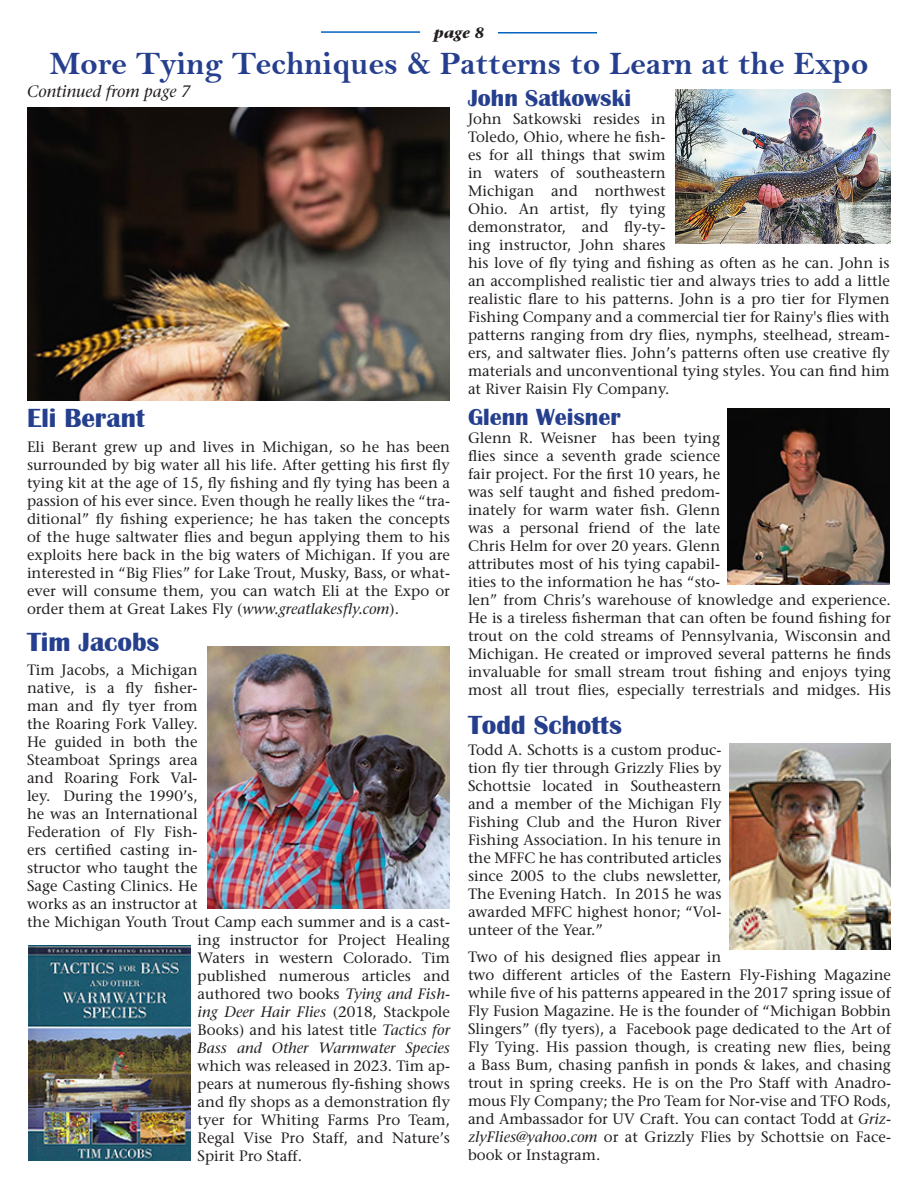
<style>
.page{position:relative;width:918px;height:1188px;background:#fff}
.page>*{position:absolute;margin:0;border:0;box-sizing:border-box;transform-origin:0 0}
.t1{font:33px "Bell MT Bold";color:#253f8e}
.t2{font:700 27px "Britannic";color:#253f8e}
.t3{font:700 24px "Britannic";color:#253f8e}
.t4{font:italic 16.5px "Stone Serif";color:#231f20}
.t5{font:15px/18px "Stone Serif";color:#231f20}
.t6{font:italic 15px "Stone Serif";color:#231f20}
.t7{font:italic 700 15px "Stone Serif";color:#231f20}
.s1{font-style:italic}
.s2{font-style:normal}
</style>
<div class="page">
<hr style="left:321px;top:31px;width:99px;height:2px;background:#0563c1">
<hr style="left:498px;top:32px;width:99px;height:2px;background:#0563c1">
<img style="left:729px;top:744px;width:162px;height:205px">
<img style="left:27px;top:107px;width:423px;height:293px">
<img style="left:207px;top:646px;width:243px;height:262px">
<img style="left:28px;top:945px;width:162px;height:216px">
<img style="left:675px;top:89px;width:216px;height:155px">
<img style="left:728px;top:409px;width:162px;height:175px">
<p class="t7" style="left:434px;top:23px;width:52px">page 8</p>
<p class="t1" style="left:49px;top:44px;width:821px">More Tying Techniques &amp; Patterns to Learn at the Expo</p>
<p class="t4" style="left:27px;top:81px;width:165px">Continued from page 7</p>
<p class="t2" style="left:27px;top:403px;width:119px">Eli Berant</p>
<p class="t5" style="left:27px;top:438px;width:425px;text-align:justify">Eli Berant grew up and lives in Michigan, so he has been surrounded by big water all his life. After getting his first fly tying kit at the age of 15, fly fishing and fly tying has been a passion of his ever since. Even though he really likes the “tra&shy;ditional” fly fishing experience; he has taken the concepts of the huge saltwater flies and begun applying them to his exploits here back in the big waters of Michigan. If you are interested in “Big Flies” for Lake Trout, Musky, Bass, or what&shy;ever will consume them, you can watch Eli at the Expo or order them at Great Lakes Fly (<span class="s1">www.greatlakesfly.com</span>).</p>
<p class="t2" style="left:27px;top:627px;width:134px">Tim Jacobs</p>
<p class="t5" style="left:27px;top:661px;width:172px">Tim Jacobs, a Michigan</p>
<p class="t5" style="left:27px;top:679px;width:172px">native, is a fly fisher-</p>
<p class="t5" style="left:27px;top:697px;width:172px">man and fly tyer from</p>
<p class="t5" style="left:27px;top:715px;width:172px">the Roaring Fork Valley.</p>
<p class="t5" style="left:27px;top:733px;width:172px">He guided in both the</p>
<p class="t5" style="left:27px;top:751px;width:172px">Steamboat Springs area</p>
<p class="t5" style="left:27px;top:769px;width:172px">and Roaring Fork Val-</p>
<p class="t5" style="left:27px;top:787px;width:172px">ley. During the 1990’s,</p>
<p class="t5" style="left:27px;top:805px;width:172px">he was an International</p>
<p class="t5" style="left:27px;top:823px;width:172px">Federation of Fly Fish-</p>
<p class="t5" style="left:27px;top:841px;width:172px">ers certified casting in-</p>
<p class="t5" style="left:27px;top:859px;width:172px">structor who taught the</p>
<p class="t5" style="left:27px;top:877px;width:172px">Sage Casting Clinics. He</p>
<p class="t5" style="left:27px;top:895px;width:172px">works as an instructor at</p>
<p class="t5" style="left:27px;top:913px;width:425px">the Michigan Youth Trout Camp each summer and is a cast-</p>
<p class="t5" style="left:198px;top:931px;width:254px">ing instructor for Project Healing</p>
<p class="t5" style="left:198px;top:949px;width:254px">Waters in western Colorado. Tim</p>
<p class="t5" style="left:198px;top:967px;width:254px">published numerous articles and</p>
<p class="t5" style="left:198px;top:985px;width:254px">authored two books <span class="s1">Tying and Fish-</span></p>
<p class="t6" style="left:198px;top:1003px;width:254px">ing Deer Hair Flies <span class="s2">(2018, Stackpole</span></p>
<p class="t5" style="left:198px;top:1021px;width:254px">Books) and his latest title <span class="s1">Tactics for</span></p>
<p class="t6" style="left:198px;top:1039px;width:254px">Bass and Other Warmwater Species</p>
<p class="t5" style="left:198px;top:1057px;width:254px">which was released in 2023. Tim ap-</p>
<p class="t5" style="left:198px;top:1075px;width:254px">pears at numerous fly-fishing shows</p>
<p class="t5" style="left:198px;top:1093px;width:254px">and fly shops as a demonstration fly</p>
<p class="t5" style="left:198px;top:1111px;width:254px">tyer for Whiting Farms Pro Team,</p>
<p class="t5" style="left:198px;top:1129px;width:254px">Regal Vise Pro Staff, and Nature’s</p>
<p class="t5" style="left:198px;top:1147px;width:106px">Spirit Pro Staff.</p>
<p class="t3" style="left:468px;top:84px;width:165px">John Satkowski</p>
<p class="t5" style="left:468px;top:109px;width:423px">John Satkowski resides in<br>Toledo, Ohio, where he fish-<br>es for all things that swim<br>in waters of southeastern<br>Michigan and northwest<br>Ohio. An artist, fly tying<br>demonstrator, and fly-ty-<br>ing instructor, John shares<br>his love of fly tying and fishing as often as he can. John is an accomplished realistic tier and always tries to add a little realistic flare to his patterns. John is a pro tier for Flymen Fishing Company and a commercial tier for Rainy's flies with patterns ranging from dry flies, nymphs, steelhead, stream&shy;ers, and saltwater flies. John’s patterns often use creative fly materials and unconventional tying styles. You can find him at River Raisin Fly Company.</p>
<p class="t5" style="left:468px;top:429px;width:425px">Glenn R. Weisner has been tying<br>flies since a seventh grade science<br>fair project. For the first 10 years, he<br>was self taught and fished predom-<br>inately for warm water fish. Glenn<br>was a personal friend of the late<br>Chris Helm for over 20 years. Glenn<br>attributes most of his tying capabil-<br>ities to the information he has “sto-<br>len” from Chris’s warehouse of knowledge and experience.<br>He is a tireless fisherman that can often be found fishing for trout on the cold streams of Pennsylvania, Wisconsin and Michigan. He created or improved several patterns he finds invaluable for small stream trout fishing and enjoys tying most all trout flies, especially terrestrials and midges. His</p>
<p class="t3" style="left:468px;top:404px;width:154px">Glenn Weisner</p>
<p class="t2" style="left:468px;top:710px;width:155px">Todd Schotts</p>
<p class="t5" style="left:468px;top:740px;width:255px;text-align:justify">Todd A. Schotts is a custom produc&shy;tion fly tier through Grizzly Flies by Schottsie located in Southeastern and a member of the Michigan Fly Fishing Club and the Huron River Fishing Association. In his tenure in the MFFC he has contributed articles since 2005 to the clubs newsletter, The Evening Hatch. In 2015 he was awarded MFFC highest honor; “Vol&shy;unteer of the Year.”</p>
<p class="t5" style="left:468px;top:947px;width:425px">Two of his designed flies appear in<br>two different articles of the Eastern Fly-Fishing Magazine while five of his patterns appeared in the 2017 spring issue of Fly Fusion Magazine. He is the founder of “Michigan Bobbin Slingers” (fly tyers), a Facebook page dedicated to the Art of Fly Tying. His passion though, is creating new flies, being a Bass Bum, chasing panfish in ponds &amp; lakes, and chasing trout in spring creeks. He is on the Pro Staff with Anadro&shy;mous Fly Company; the Pro Team for Nor-vise and TFO Rods, and Ambassador for UV Craft. You can contact Todd at <span class="s1">Griz&shy;zlyFlies@yahoo.com</span> or at Grizzly Flies by Schottsie on Face&shy;book or Instagram.</p>
</div>
